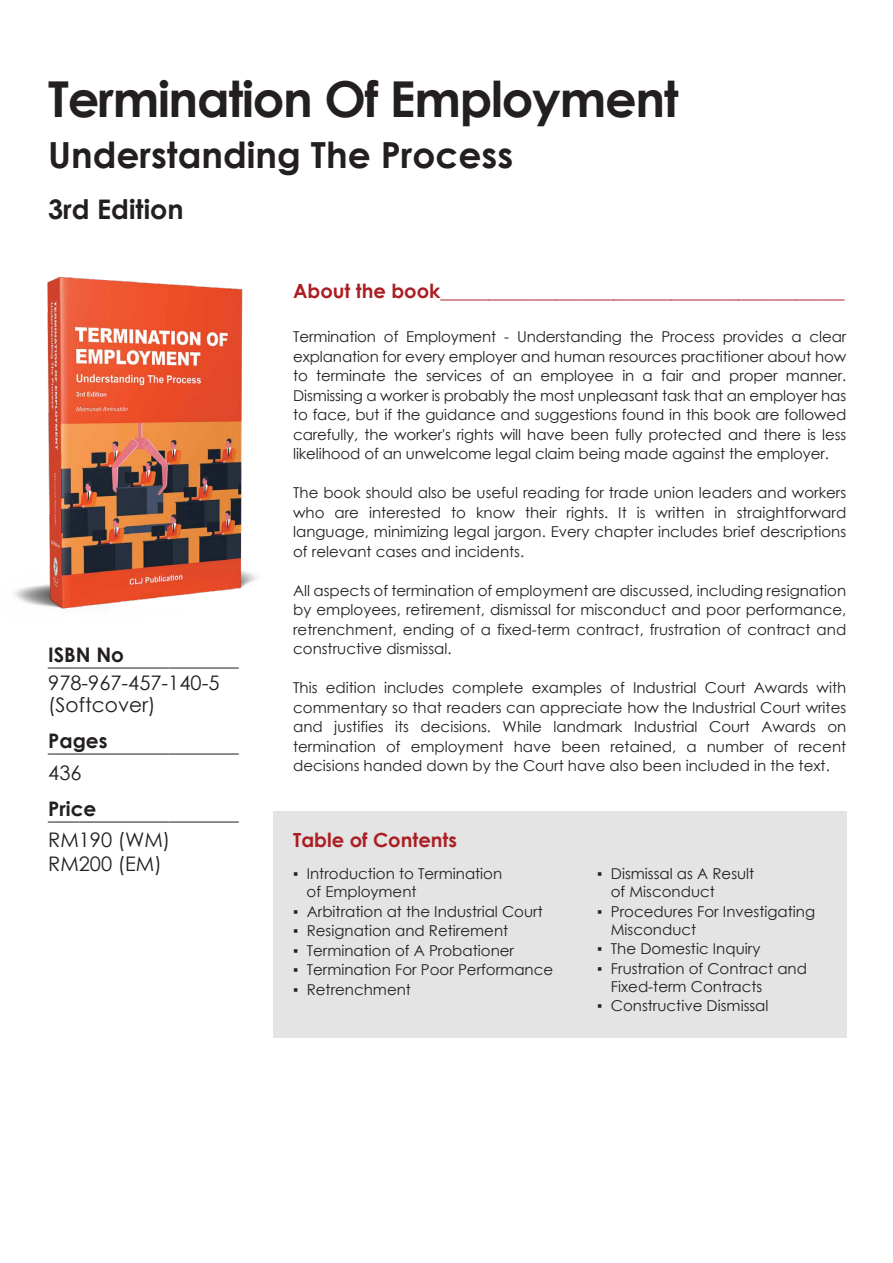
<style>
.page{position:relative;width:893px;height:1263px;background:#fff}
.page>*{position:absolute;margin:0;border:0;box-sizing:border-box;transform-origin:0 0}
.t1{font:700 49.5px "Century Gothic";letter-spacing:-.025em;color:#231f20}
.t2{font:700 36px "Century Gothic";color:#231f20}
.t3{font:700 27px "Century Gothic";color:#231f20}
.t4{font:700 20.1px "Century Gothic";color:#231f20}
.t5{font:20.1px/22px "Century Gothic";color:#231f20}
.t6{font:700 19.5px "Century Gothic";color:#ab1f24}
.t7{font:15px/19.5px "Century Gothic";color:#231f20;text-align:justify}
</style>
<div class="page">
<img style="left:14px;top:276px;width:243px;height:333px">
<div style="left:273px;top:811px;width:573px;height:227px;background:#e4e4e4"></div>
<h1 class="t1" style="left:48px;top:61px;width:632px">Termination Of Employment</h1>
<h2 class="t2" style="left:48px;top:127px;width:467px">Understanding The Process</h2>
<h3 class="t3" style="left:48px;top:188px;width:137px">3rd Edition</h3>
<h3 class="t4" style="left:48px;top:640px;width:77px">ISBN No</h3>
<h3 class="t4" style="left:48px;top:643px;width:192px">___________________</h3>
<h3 class="t5" style="left:48px;top:671px;width:173px">978-967-457-140-5 (Softcover)</h3>
<h3 class="t4" style="left:48px;top:726px;width:61px">Pages</h3>
<h3 class="t4" style="left:48px;top:729px;width:192px">___________________</h3>
<h3 class="t5" style="left:48px;top:761px;width:35px">436</h3>
<h3 class="t4" style="left:48px;top:793px;width:50px">Price</h3>
<h3 class="t4" style="left:48px;top:797px;width:192px">___________________</h3>
<h3 class="t5" style="left:48px;top:828px;width:124px;line-height:24.2px">RM190 (WM)<br>RM200 (EM)</h3>
<h3 class="t6" style="left:293px;top:276px;width:553px">About the book__________________________________________</h3>
<p class="t7" style="left:293px;top:327px;width:555px">Termination of Employment - Understanding the Process provides a clear explanation for every employer and human resources practitioner about how to terminate the services of an employee in a fair and proper manner.<br>Dismissing a worker is probably the most unpleasant task that an employer has to face, but if the guidance and suggestions found in this book are followed carefully, the worker's rights will have been fully protected and there is less likelihood of an unwelcome legal claim being made against the employer.</p>
<p class="t7" style="left:293px;top:483px;width:555px">The book should also be useful reading for trade union leaders and workers who are interested to know their rights. It is written in straightforward language, minimizing legal jargon. Every chapter includes brief descriptions of relevant cases and incidents.</p>
<p class="t7" style="left:293px;top:580px;width:555px">All aspects of termination of employment are discussed, including resignation by employees, retirement, dismissal for misconduct and poor performance, retrenchment, ending of a fixed-term contract, frustration of contract and constructive dismissal.</p>
<p class="t7" style="left:293px;top:678px;width:555px">This edition includes complete examples of Industrial Court Awards with commentary so that readers can appreciate how the Industrial Court writes and justifies its decisions. While landmark Industrial Court Awards on termination of employment have been retained, a number of recent decisions handed down by the Court have also been included in the text.</p>
<h3 class="t6" style="left:293px;top:825px;width:165px">Table of Contents</h3>
<p class="t7" style="left:307px;top:865px;width:197px;line-height:18px;text-indent:-14px">▪ Introduction to Termination of Employment</p>
<p class="t7" style="left:293px;top:901px;width:251px">▪ Arbitration at the Industrial Court</p>
<p class="t7" style="left:293px;top:921px;width:217px">▪ Resignation and Retirement</p>
<p class="t7" style="left:293px;top:940px;width:222px">▪ Termination of A Probationer</p>
<p class="t7" style="left:293px;top:960px;width:262px">▪ Termination For Poor Performance</p>
<p class="t7" style="left:293px;top:979px;width:119px">▪ Retrenchment</p>
<p class="t7" style="left:611px;top:865px;width:145px;line-height:18px;text-indent:-14px">▪ Dismissal as A Result of Misconduct</p>
<p class="t7" style="left:611px;top:902px;width:206px;line-height:18px;text-indent:-14px">▪ Procedures For Investigating<br>Misconduct</p>
<p class="t7" style="left:597px;top:939px;width:165px">▪ The Domestic Inquiry</p>
<p class="t7" style="left:611px;top:959px;width:198px;line-height:18px;text-indent:-14px">▪ Frustration of Contract and<br>Fixed-term Contracts</p>
<p class="t7" style="left:597px;top:996px;width:173px">▪ Constructive Dismissal</p>
</div>
